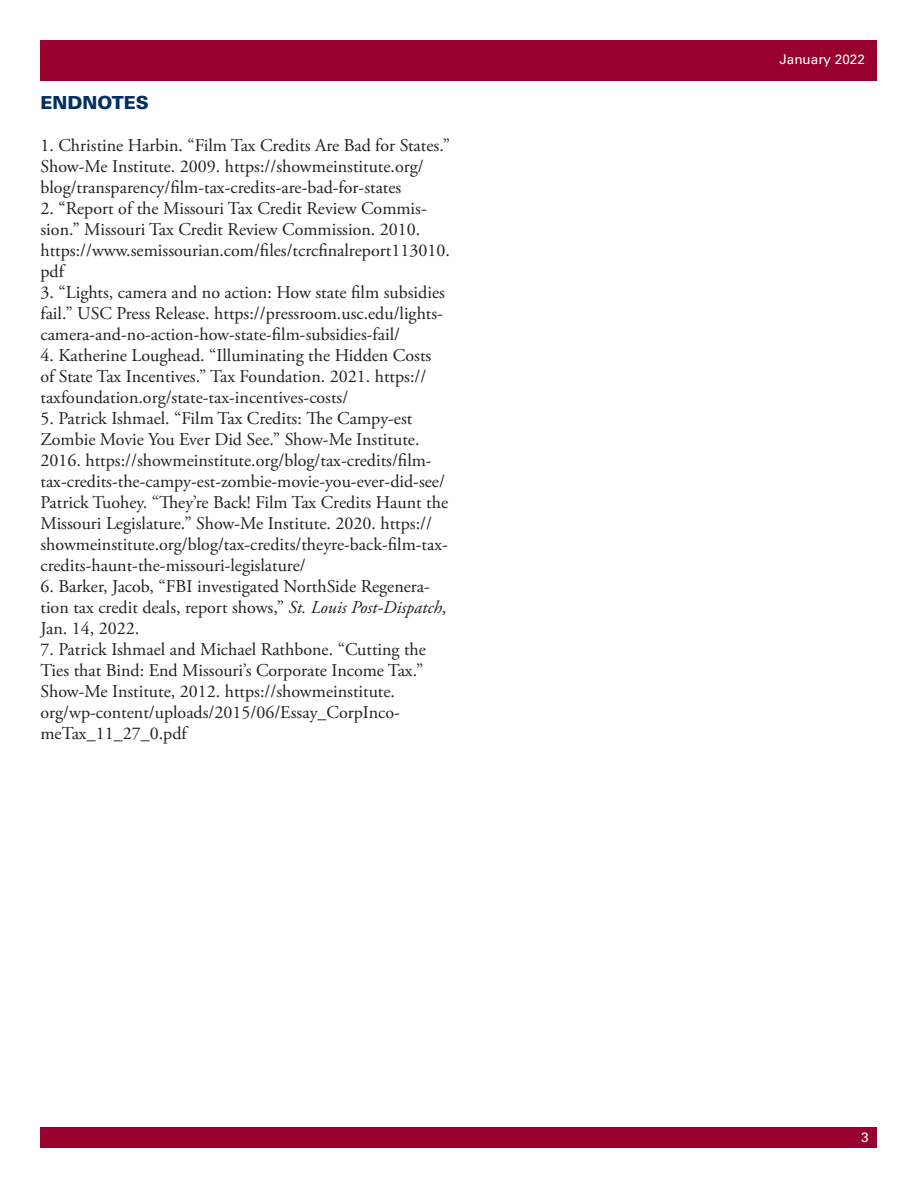
<style>
.page{position:relative;width:918px;height:1188px;background:#fff}
.page>*{position:absolute;margin:0;border:0;box-sizing:border-box;transform-origin:0 0}
.t1{font:18px/21px "Adobe Garamond Pro";color:#231f20}
.t2{font:900 18px "Univers LT Std";color:#003163}
.DATE{font:13.5px "Univers LT Std";color:#fff}
.s1{font-style:italic}
</style>
<div class="page">
<div style="left:40px;top:40px;width:837px;height:41px;background:#98012d"></div>
<div style="left:40px;top:1127px;width:837px;height:21px;background:#98012d"></div>
<p class="t2" style="left:40px;top:91px;width:110px">ENDNOTES</p>
<p class="t1" style="left:40px;top:135px;width:411px">1. Christine Harbin. “Film Tax Credits Are Bad for States.”<br>Show-Me Institute. 2009. https://showmeinstitute.org/ blog/transparency/film-tax-credits-are-bad-for-states</p>
<p class="t1" style="left:40px;top:198px;width:411px">2. “Report of the Missouri Tax Credit Review Commis&shy;sion.” Missouri Tax Credit Review Commission. 2010. https://www.semissourian.com/files/tcrcfinalreport113010. pdf</p>
<p class="t1" style="left:40px;top:282px;width:406px;text-align:justify">3. “Lights, camera and no action: How state film subsidies fail.” USC Press Release. https://pressroom.usc.edu/lights&shy;camera-and-no-action-how-state-film-subsidies-fail/</p>
<p class="t1" style="left:40px;top:345px;width:392px">4. Katherine Loughead. “Illuminating the Hidden Costs of State Tax Incentives.” Tax Foundation. 2021. https:// taxfoundation.org/state-tax-incentives-costs/</p>
<p class="t1" style="left:40px;top:408px;width:406px">5. Patrick Ishmael. “Film Tax Credits: The Campy-est Zombie Movie You Ever Did See.” Show-Me Institute.<br>2016. https://showmeinstitute.org/blog/tax-credits/film&shy;tax-credits-the-campy-est-zombie-movie-you-ever-did-see/</p>
<p class="t1" style="left:40px;top:492px;width:409px">Patrick Tuohey. “They’re Back! Film Tax Credits Haunt the Missouri Legislature.” Show-Me Institute. 2020. https:// showmeinstitute.org/blog/tax-credits/theyre-back-film-tax&shy;credits-haunt-the-missouri-legislature/</p>
<p class="t1" style="left:40px;top:576px;width:407px">6. Barker, Jacob, “FBI investigated NorthSide Regenera&shy;tion tax credit deals, report shows,” <span class="s1">St. Louis Post-Dispatch</span>,<br>Jan. 14, 2022.</p>
<p class="t1" style="left:40px;top:639px;width:387px">7. Patrick Ishmael and Michael Rathbone. “Cutting the Ties that Bind: End Missouri’s Corporate Income Tax.” Show-Me Institute, 2012. https://showmeinstitute. org/wp-content/uploads/2015/06/Essay_CorpInco&shy;meTax_11_27_0.pdf</p>
<p class="DATE" style="left:780px;top:51px;width:87px">January 2022</p>
<p class="DATE" style="left:861px;top:1129px;width:9px">3</p>
</div>
